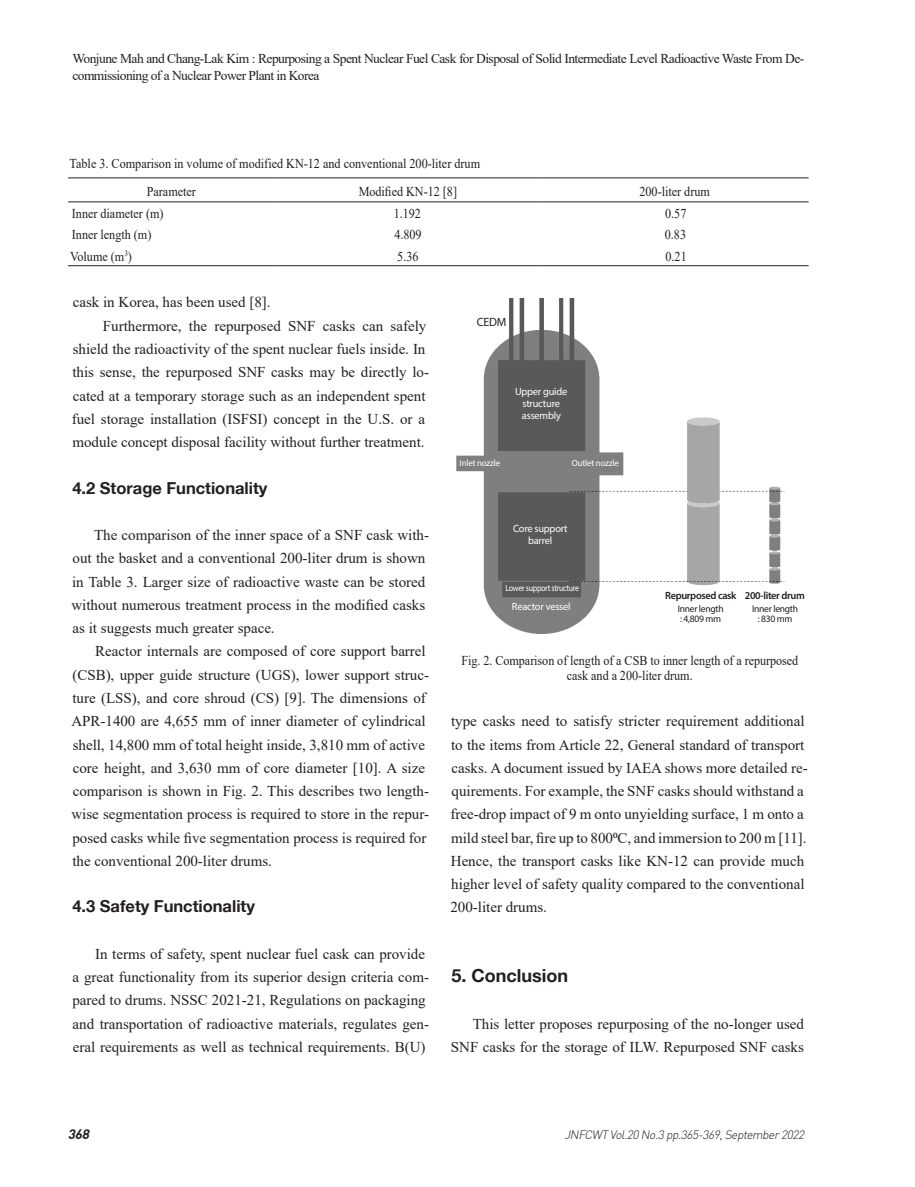
<style>
.page{position:relative;width:915px;height:1187px;background:#fff}
.page>*{position:absolute;margin:0;border:0;box-sizing:border-box;transform-origin:0 0}
.t1{font:700 18px "Helvetica 75";color:#231f20}
.t2{font:700 16.5px "Helvetica 75";color:#231f20}
.t3{font:15px/23.2px "Times New Roman";color:#231f20}
.fig_명조표기{font:13.5px/17.2px "Times New Roman";letter-spacing:-.04em;color:#231f20}
.표내용_가운데{font:13.5px "Times New Roman";color:#231f20;scale:.9 1}
.fig_명조표기-2{font:13.5px/15.5px "Times New Roman";letter-spacing:-.005em;color:#231f20;text-align:center;scale:.9 1}
.Table_제목명조{font:13.5px "Times New Roman";color:#231f20;scale:.9 1}
.t4{font:italic 13.5px "Dinbol";color:#231f20}
.t5{font:italic 300 12px "DIN";color:#231f20}
.fig_명조표기-3{font:12px "Myriad Pro";color:#231f20}
.fig_명조표기-4{font:10.5px "Myriad Pro";letter-spacing:-.02em;color:#fff}
.fig_명조표기-5{font:600 10.5px "Myriad Pro";letter-spacing:-.03em;color:#231f20}
.fig_명조표기-6{font:9.75px "Myriad Pro";letter-spacing:-.03em;color:#231f20}
.fig_명조표기-7{font:9px "Myriad Pro";letter-spacing:-.025em;color:#fff}
.fig_명조표기-8{font:9px "Myriad Pro";letter-spacing:-.025em;color:#fff;scale:.89 1}
</style>
<div class="page">
<hr style="left:68px;top:202px;width:206px;height:1px;background:#231f20">
<hr style="left:274px;top:202px;width:267px;height:1px;background:#231f20">
<hr style="left:541px;top:202px;width:267px;height:1px;background:#231f20">
<hr style="left:68px;top:178px;width:206px;height:1px;background:#231f20">
<hr style="left:274px;top:178px;width:267px;height:1px;background:#231f20">
<hr style="left:541px;top:178px;width:267px;height:1px;background:#231f20">
<hr style="left:68px;top:265px;width:206px;height:1px;background:#231f20">
<hr style="left:274px;top:265px;width:267px;height:1px;background:#231f20">
<hr style="left:541px;top:265px;width:267px;height:1px;background:#231f20">
<img style="left:456px;top:299px;width:329px;height:334px">
<p class="fig_명조표기" style="left:72px;top:49px;width:733px">Wonjune Mah and Chang-Lak Kim : Repurposing a Spent Nuclear Fuel Cask for Disposal of Solid Intermediate Level Radioactive Waste From De&shy;commissioning of a Nuclear Power Plant in Korea</p>
<p class="Table_제목명조" style="left:70px;top:154px;width:457px">Table 3. Comparison in volume of modified KN-12 and conventional 200-liter drum</p>
<p class="표내용_가운데" style="left:147px;top:181px;width:56px">Parameter</p>
<p class="표내용_가운데" style="left:358px;top:181px;width:111px">Modified KN-12 [8]</p>
<p class="표내용_가운데" style="left:639px;top:181px;width:80px">200-liter drum</p>
<p class="표내용_가운데" style="left:72px;top:204px;width:103px">Inner diameter (m)</p>
<p class="표내용_가운데" style="left:393px;top:204px;width:32px">1.192</p>
<p class="표내용_가운데" style="left:665px;top:204px;width:25px">0.57</p>
<p class="표내용_가운데" style="left:72px;top:225px;width:90px">Inner length (m)</p>
<p class="표내용_가운데" style="left:394px;top:225px;width:32px">4.809</p>
<p class="표내용_가운데" style="left:664px;top:225px;width:25px">0.83</p>
<p class="표내용_가운데" style="left:70px;top:246px;width:70px">Volume (m<sup>3</sup>)</p>
<p class="표내용_가운데" style="left:397px;top:246px;width:25px">5.36</p>
<p class="표내용_가운데" style="left:665px;top:246px;width:25px">0.21</p>
<p class="t3" style="left:73px;top:290px;width:199px">cask in Korea, has been used [8].</p>
<p class="t3" style="left:72px;top:313px;width:358px;text-indent:31px">Furthermore, the repurposed SNF casks can safely shield the radioactivity of the spent nuclear fuels inside. In this sense, the repurposed SNF casks may be directly lo&shy;cated at a temporary storage such as an independent spent fuel storage installation (ISFSI) concept in the U.S. or a module concept disposal facility without further treatment.</p>
<p class="t2" style="left:72px;top:477px;width:196px">4.2 Storage Functionality</p>
<p class="t3" style="left:71px;top:523px;width:359px;text-indent:23px">The comparison of the inner space of a SNF cask with&shy;out the basket and a conventional 200-liter drum is shown in Table 3. Larger size of radioactive waste can be stored without numerous treatment process in the modified casks as it suggests much greater space.</p>
<p class="t3" style="left:71px;top:639px;width:359px;text-indent:24px">Reactor internals are composed of core support barrel (CSB), upper guide structure (UGS), lower support struc&shy;ture (LSS), and core shroud (CS) [9]. The dimensions of APR-1400 are 4,655 mm of inner diameter of cylindrical shell, 14,800 mm of total height inside, 3,810 mm of active core height, and 3,630 mm of core diameter [10]. A size comparison is shown in Fig. 2. This describes two length&shy;wise segmentation process is required to store in the repur&shy;posed casks while five segmentation process is required for the conventional 200-liter drums.</p>
<p class="t2" style="left:72px;top:896px;width:184px">4.3 Safety Functionality</p>
<p class="t3" style="left:72px;top:941px;width:358px;text-indent:23px">In terms of safety, spent nuclear fuel cask can provide a great functionality from its superior design criteria com&shy;pared to drums. NSSC 2021-21, Regulations on packaging and transportation of radioactive materials, regulates gen&shy;eral requirements as well as technical requirements. B(U)</p>
<p class="fig_명조표기-3" style="left:476px;top:315px;width:31px">CEDM</p>
<p class="fig_명조표기-4" style="left:515px;top:385px;width:54px">Upper guide</p>
<p class="fig_명조표기-4" style="left:522px;top:397px;width:39px">structure</p>
<p class="fig_명조표기-4" style="left:522px;top:409px;width:40px">assembly</p>
<p class="fig_명조표기-7" style="left:459px;top:457px;width:42px">Inlet nozzle</p>
<p class="fig_명조표기-7" style="left:571px;top:457px;width:49px">Outlet nozzle</p>
<p class="fig_명조표기-4" style="left:513px;top:521px;width:56px">Core support</p>
<p class="fig_명조표기-4" style="left:528px;top:533px;width:26px">barrel</p>
<p class="fig_명조표기-8" style="left:505px;top:582px;width:84px">Lower support structure</p>
<p class="fig_명조표기-4" style="left:512px;top:600px;width:60px">Reactor vessel</p>
<p class="fig_명조표기-5" style="left:665px;top:589px;width:73px">Repurposed cask</p>
<p class="fig_명조표기-6" style="left:677px;top:602px;width:47px">Inner length</p>
<p class="fig_명조표기-6" style="left:679px;top:613px;width:42px">: 4,809 mm</p>
<p class="fig_명조표기-5" style="left:744px;top:589px;width:61px">200-liter drum</p>
<p class="fig_명조표기-6" style="left:752px;top:602px;width:47px">Inner length</p>
<p class="fig_명조표기-6" style="left:757px;top:613px;width:36px">: 830 mm</p>
<p class="fig_명조표기-2" style="left:461px;top:652px;width:375px">Fig. 2. Comparison of length of a CSB to inner length of a repurposed cask and a 200-liter drum.</p>
<p class="t3" style="left:450px;top:709px;width:359px">type casks need to satisfy stricter requirement additional to the items from Article 22, General standard of transport casks. A document issued by IAEA shows more detailed re&shy;quirements. For example, the SNF casks should withstand a free-drop impact of 9 m onto unyielding surface, 1 m onto a mild steel bar, fire up to 800⁰C, and immersion to 200 m [11].<br>Hence, the transport casks like KN-12 can provide much higher level of safety quality compared to the conventional 200-liter drums.</p>
<p class="t1" style="left:451px;top:964px;width:118px">5. Conclusion</p>
<p class="t3" style="left:451px;top:1011px;width:354px;text-align:right">This letter proposes repurposing of the no-longer used<br>SNF casks for the storage of ILW. Repurposed SNF casks</p>
<p class="t4" style="left:68px;top:1125px;width:26px">368</p>
<p class="t5" style="left:564px;top:1126px;width:244px">JNFCWT Vol.20 No.3 pp.365-369,September2022</p>
</div>
